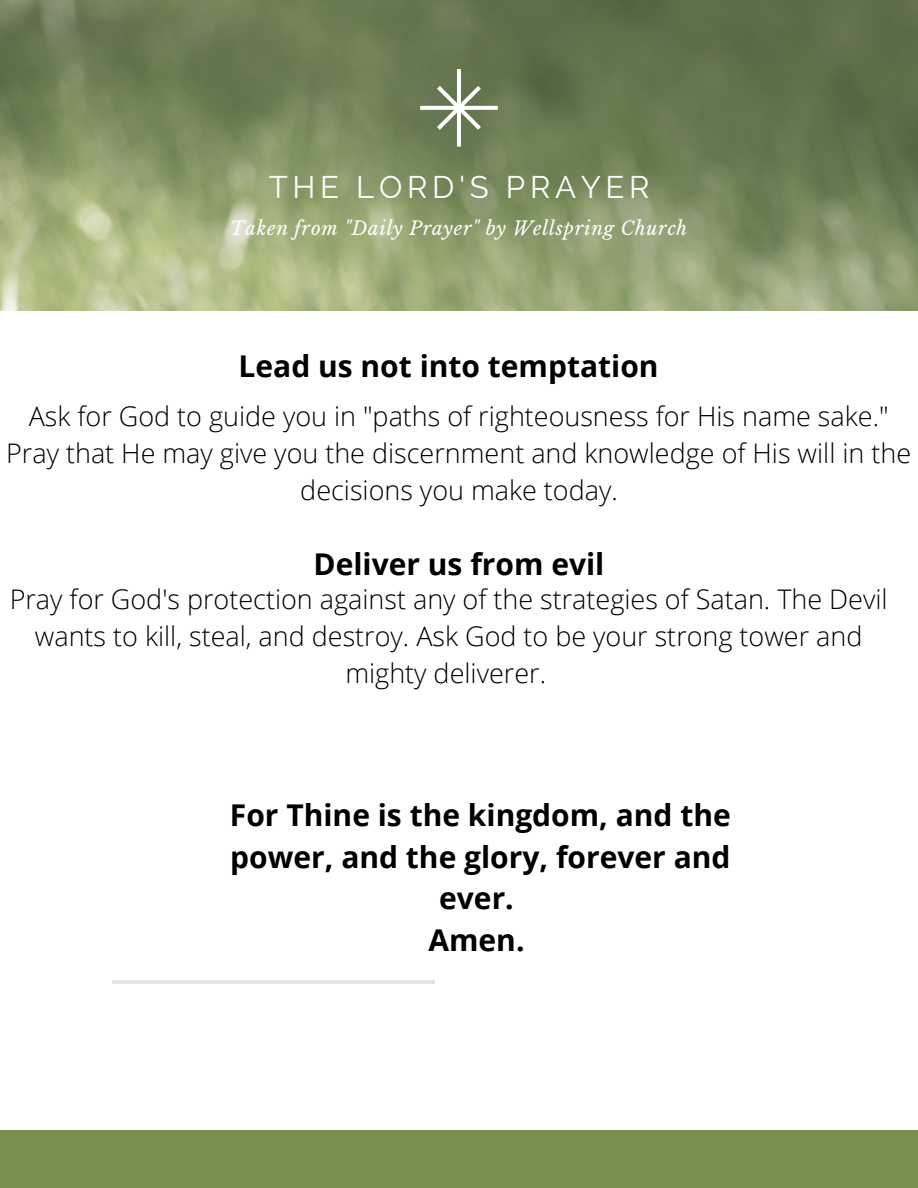
<style>
.page{position:relative;width:918px;height:1188px;background:#fff}
.page>*{position:absolute;margin:0;border:0;box-sizing:border-box;transform-origin:0 0}
.t1{font:31.2px "Raleway";letter-spacing:.15em;color:#fff}
.t2{font:700 30px/41.7px "Open Sans";color:#000;text-align:center}
.t3{font:300 27px/37.2px "Open Sans";color:#000;text-align:center}
.t4{font:italic 18.6px "Libre Baskerville";letter-spacing:.04em;color:#fff}
</style>
<div class="page">
<img style="left:0;top:0;width:918px;height:311px">
<div style="left:0;top:1131px;width:918px;height:57px;background:#778f51"></div>
<svg style="left:420px;top:69px;width:78px;height:78px;background:#7e8d6c"></svg>
<hr style="left:112px;top:980px;width:322px;height:4px;background:#e3e3e3">
<p class="t1" style="left:269px;top:169px;width:382px">THE LORD'S PRAYER</p>
<p class="t4" style="left:230px;top:217px;width:459px">Taken from "Daily Prayer" by Wellspring Church</p>
<p class="t2" style="left:239px;top:344px;width:421px">Lead us not into temptation</p>
<p class="t3" style="left:6px;top:397px;width:906px">Ask for God to guide you in "paths of righteousness for His name sake."<br>Pray that He may give you the discernment and knowledge of His will in the decisions you make today.</p>
<p class="t2" style="left:314px;top:543px;width:292px">Deliver us from evil</p>
<p class="t3" style="left:10px;top:580px;width:879px">Pray for God's protection against any of the strategies of Satan. The Devil wants to kill, steal, and destroy. Ask God to be your strong tower and mighty deliverer.</p>
<p class="t2" style="left:230px;top:794px;width:502px">For Thine is the kingdom, and the power, and the glory, forever and ever.</p>
<p class="t2" style="left:428px;top:919px;width:98px">Amen.</p>
</div>
